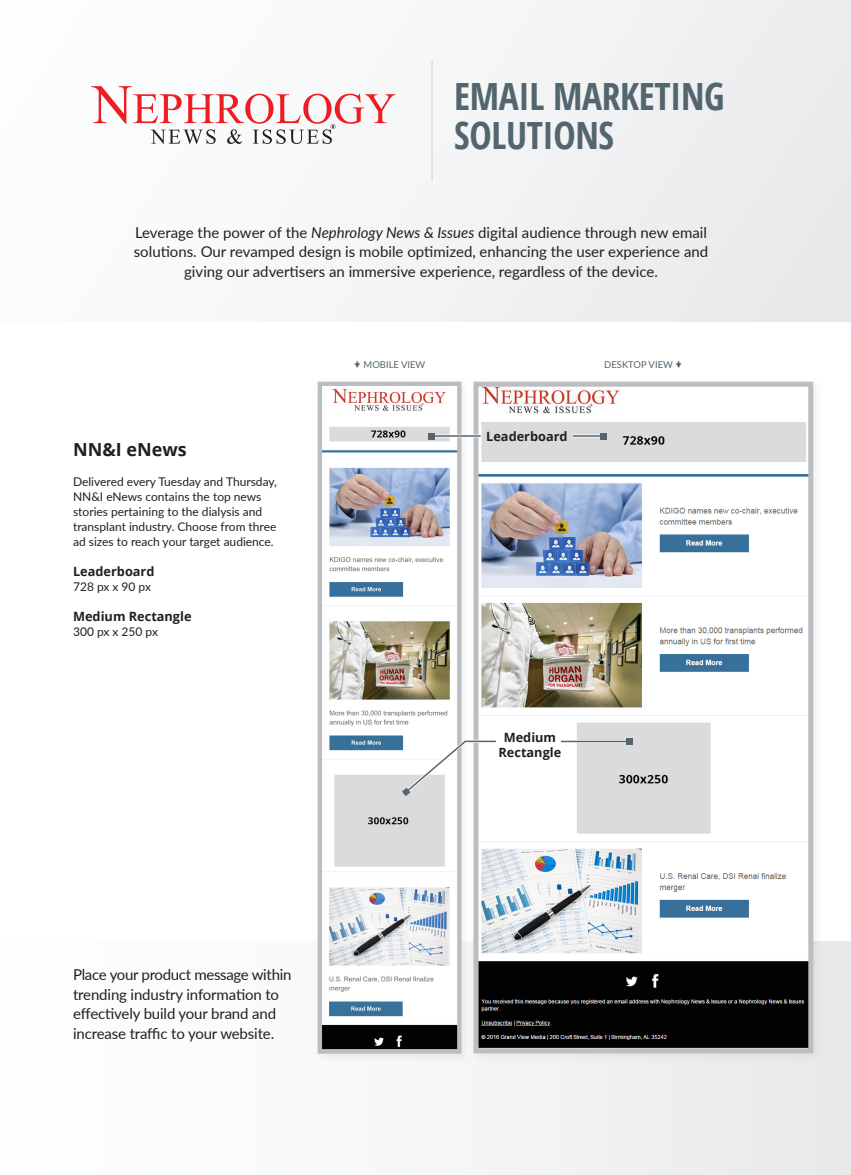
<style>
.page{position:relative;width:851px;height:1175px;background:#fff}
.page>*{position:absolute;margin:0;border:0;box-sizing:border-box;transform-origin:0 0}
.Main_HEADER{font:700 condensed 37.5px/39px "Open Sans";letter-spacing:-.01em;color:#53656e}
.Small_Paragraphs{font:700 18px "Open Sans";color:#231f20}
.Bold_Main_Paragraph{font:15px/19.5px "Lato";color:#231f20;text-align:center}
.Small_Paragraphs-2{font:700 12.75px/15px "Open Sans";color:#231f20;text-align:center}
.Small_Paragraphs-3{font:12px/15px "Lato";color:#231f20}
.t1{font:9.45px "Lato";color:#53656e}
.s1{font-style:italic}
</style>
<div class="page">
<div style="left:0;top:941px;width:850px;height:233px;background:linear-gradient(to right,#fff,#eaeaeb)"></div>
<div style="left:0;top:0;width:850px;height:322px;background:#f4f5f6"></div>
<hr style="left:431px;top:61px;width:2px;height:121px;background:#dcdddf">
<svg style="left:91px;top:86px;width:304px;height:58px"></svg>
<div style="left:467px;top:375px;width:358px;height:690px;background:#231f20;opacity:.08"></div>
<img style="left:471px;top:379px;width:344px;height:676px">
<div style="left:312px;top:376px;width:159px;height:687px;background:#231f20;opacity:.08"></div>
<img style="left:317px;top:381px;width:146px;height:674px">
<hr style="left:561px;top:740px;width:71px;height:3px;background:#fff">
<hr style="left:561px;top:740px;width:68px;height:2px;background:#53656e">
<svg style="left:626px;top:738px;width:6px;height:6px"></svg>
<hr style="left:428px;top:434px;width:52px;height:3px;background:#fff">
<hr style="left:431px;top:435px;width:49px;height:2px;background:#53656e">
<svg style="left:428px;top:433px;width:6px;height:6px"></svg>
<hr style="left:573px;top:434px;width:34px;height:3px;background:#fff">
<hr style="left:573px;top:435px;width:31px;height:2px;background:#53656e">
<svg style="left:601px;top:433px;width:6px;height:6px"></svg>
<svg style="left:402px;top:738px;width:97px;height:58px"></svg>
<p class="Main_HEADER" style="left:454px;top:76px;width:272px">EMAIL MARKETING<br>SOLUTIONS</p>
<p class="Bold_Main_Paragraph" style="left:134px;top:222px;width:576px">Leverage the power of the <span class="s1">Nephrology News &amp; Issues</span> digital audience through new email solutions. Our revamped design is mobile optimized, enhancing the user experience and giving our advertisers an immersive experience, regardless of the device.</p>
<p class="t1" style="left:363px;top:358px;width:63px">MOBILE VIEW</p>
<p class="t1" style="left:604px;top:358px;width:70px">DESKTOP VIEW</p>
<p class="Small_Paragraphs" style="left:73px;top:437px;width:115px">NN&amp;I eNews</p>
<p class="Small_Paragraphs-3" style="left:73px;top:474px;width:205px">Delivered every Tuesday and Thursday, NN&amp;I eNews contains the top news stories pertaining to the dialysis and transplant industry. Choose from three ad sizes to reach your target audience.</p>
<p class="Small_Paragraphs-2" style="left:73px;top:564px;width:83px">Leaderboard</p>
<p class="Small_Paragraphs-3" style="left:73px;top:579px;width:79px">728 px x 90 px</p>
<p class="Small_Paragraphs-2" style="left:73px;top:609px;width:120px">Medium Rectangle</p>
<p class="Small_Paragraphs-3" style="left:73px;top:624px;width:86px">300 px x 250 px</p>
<p class="Bold_Main_Paragraph" style="left:73px;top:964px;width:220px;text-align:left">Place your product message within trending industry information to effectively build your brand and increase traffic to your website.</p>
<p class="Small_Paragraphs-2" style="left:486px;top:428px;width:83px">Leaderboard</p>
<p class="Small_Paragraphs-2" style="left:498px;top:729px;width:64px">Medium<br>Rectangle</p>
</div>
